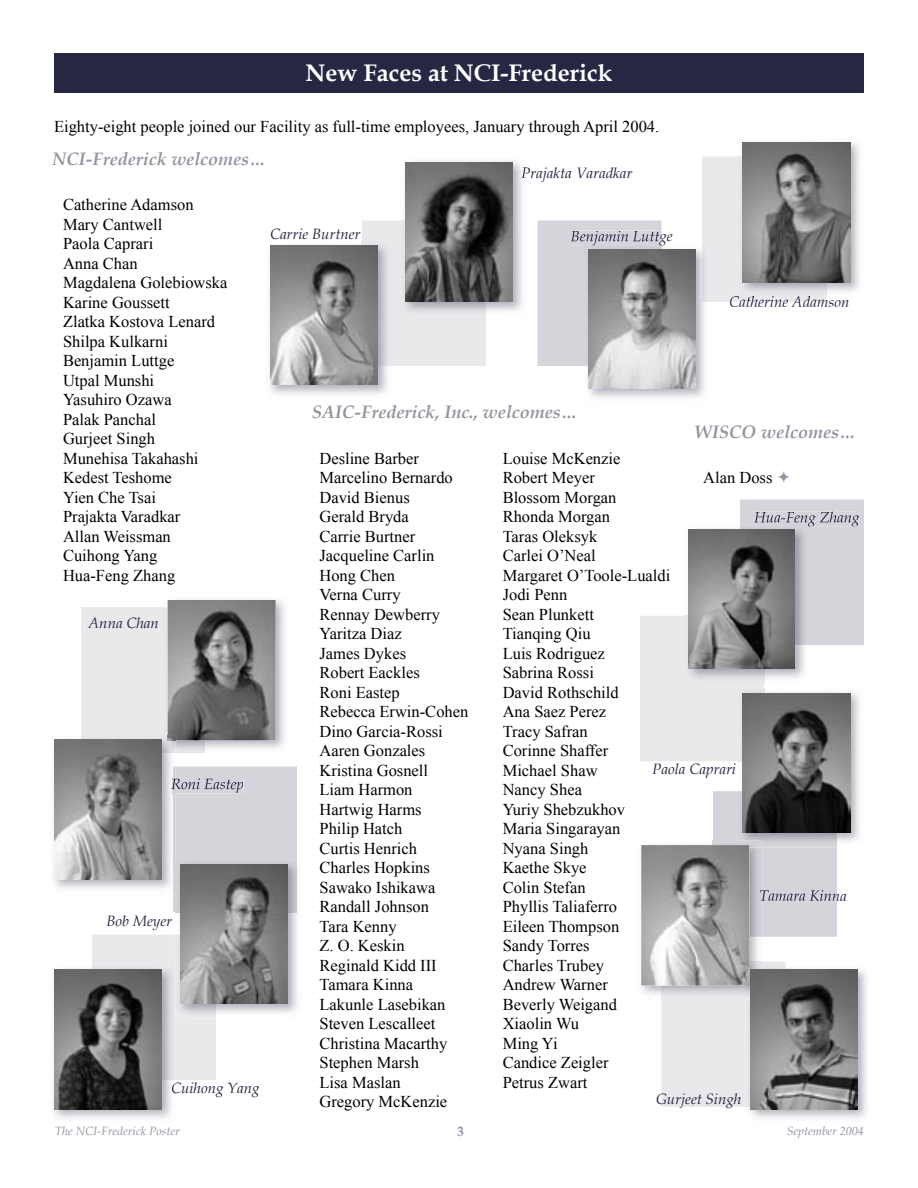
<style>
.page{position:relative;width:918px;height:1188px;background:#fff}
.page>*{position:absolute;margin:0;border:0;box-sizing:border-box;transform-origin:0 0}
.t1{font:700 24px "Book Antiqua";color:#fff}
.t2{font:italic 700 18px "Book Antiqua";color:#9393a2}
.t3{font:16.5px/19.5px "Times New Roman";color:#000}
.t4{font:italic 15px "Book Antiqua";color:#272744}
.t5{font:700 13.5px "Book Antiqua";color:#9393a2}
.t6{font:italic 12px "Book Antiqua";color:#9393a2}
</style>
<div class="page">
<div style="left:362px;top:220px;width:124px;height:146px;background:#e9e9ec"></div>
<div style="left:81px;top:608px;width:82px;height:127px;background:#e9e9ec"></div>
<div style="left:92px;top:934px;width:124px;height:146px;background:#e9e9ec"></div>
<div style="left:662px;top:961px;width:124px;height:146px;background:#e9e9ec"></div>
<div style="left:54px;top:54px;width:810px;height:39px;background:#272744"></div>
<svg style="left:640px;top:500px;width:224px;height:261px"></svg>
<img style="left:742px;top:142px;width:118px;height:150px">
<svg style="left:702px;top:156px;width:147px;height:146px;background:#e1e1e4"></svg>
<img style="left:742px;top:143px;width:108px;height:139px">
<img style="left:270px;top:241px;width:118px;height:154px">
<img style="left:362px;top:241px;width:30px;height:125px">
<img style="left:270px;top:245px;width:108px;height:140px">
<img style="left:738px;top:688px;width:126px;height:154px">
<img style="left:738px;top:688px;width:26px;height:73px">
<img style="left:742px;top:693px;width:108px;height:139px">
<img style="left:163px;top:599px;width:122px;height:150px">
<img style="left:163px;top:608px;width:42px;height:145px">
<img style="left:168px;top:600px;width:108px;height:140px">
<img style="left:54px;top:739px;width:122px;height:150px">
<img style="left:81px;top:735px;width:95px;height:18px">
<div style="left:171px;top:767px;width:126px;height:145px;background:#d4d4da"></div>
<img style="left:173px;top:778px;width:3px;height:15px">
<svg style="left:163px;top:753px;width:13px;height:2px"></svg>
<svg style="left:168px;top:735px;width:8px;height:5px"></svg>
<img style="left:54px;top:740px;width:108px;height:139px">
<img style="left:642px;top:841px;width:71px;height:159px">
<img style="left:662px;top:986px;width:83px;height:14px">
<img style="left:749px;top:937px;width:14px;height:28px">
<svg style="left:713px;top:791px;width:124px;height:146px;background:#9c9ca1"></svg>
<img style="left:738px;top:841px;width:25px;height:7px">
<img style="left:641px;top:845px;width:108px;height:141px">
<img style="left:588px;top:249px;width:117px;height:149px">
<img style="left:702px;top:244px;width:8px;height:58px">
<svg style="left:537px;top:220px;width:128px;height:146px;background:#d0d0d7"></svg>
<img style="left:588px;top:249px;width:108px;height:139px">
<img style="left:176px;top:912px;width:122px;height:101px">
<img style="left:176px;top:860px;width:121px;height:52px">
<img style="left:176px;top:934px;width:40px;height:84px">
<img style="left:180px;top:864px;width:108px;height:140px">
<img style="left:750px;top:969px;width:117px;height:150px">
<img style="left:745px;top:965px;width:41px;height:142px">
<img style="left:745px;top:965px;width:18px;height:35px">
<img style="left:745px;top:965px;width:4px;height:21px">
<img style="left:750px;top:970px;width:108px;height:139px">
<img style="left:413px;top:161px;width:110px;height:150px">
<img style="left:401px;top:220px;width:85px;height:96px">
<img style="left:521px;top:167px;width:5px;height:15px">
<img style="left:405px;top:162px;width:108px;height:140px">
<img style="left:54px;top:968px;width:118px;height:151px">
<img style="left:92px;top:965px;width:84px;height:115px">
<img style="left:172px;top:1083px;width:4px;height:11px">
<img style="left:176px;top:965px;width:1px;height:53px">
<img style="left:54px;top:970px;width:108px;height:139px">
<img style="left:684px;top:525px;width:126px;height:159px">
<img style="left:740px;top:525px;width:70px;height:120px">
<img style="left:684px;top:616px;width:80px;height:68px">
<img style="left:754px;top:525px;width:56px;height:2px">
<img style="left:688px;top:529px;width:107px;height:140px">
<h1 class="t1" style="left:305px;top:57px;width:309px">New Faces at NCI-Frederick</h1>
<p class="t3" style="left:54px;top:116px;width:607px">Eighty-eight people joined our Facility as full-time employees, January through April 2004.</p>
<p class="t2" style="left:52px;top:146px;width:216px">NCI-Frederick welcomes…</p>
<p class="t3" style="left:63px;top:194px;width:166px">Catherine Adamson<br>Mary Cantwell<br>Paola Caprari<br>Anna Chan<br>Magdalena Golebiowska<br>Karine Goussett<br>Zlatka Kostova Lenard<br>Shilpa Kulkarni<br>Benjamin Luttge<br>Utpal Munshi<br>Yasuhiro Ozawa<br>Palak Panchal<br>Gurjeet Singh<br>Munehisa Takahashi<br>Kedest Teshome<br>Yien Che Tsai<br>Prajakta Varadkar<br>Allan Weissman<br>Cuihong Yang<br>Hua-Feng Zhang</p>
<p class="t4" style="left:521px;top:162px;width:113px">Prajakta Varadkar</p>
<p class="t4" style="left:270px;top:223px;width:92px">Carrie Burtner</p>
<p class="t4" style="left:729px;top:291px;width:122px">Catherine Adamson</p>
<p class="t2" style="left:312px;top:400px;width:268px">SAIC-Frederick, Inc., welcomes…</p>
<p class="t2" style="left:694px;top:419px;width:164px">WISCO welcomes…</p>
<p class="t3" style="left:703px;top:467px;width:71px">Alan Doss</p>
<p class="t3" style="left:320px;top:448px;width:150px">Desline Barber<br>Marcelino Bernardo<br>David Bienus<br>Gerald Bryda<br>Carrie Burtner<br>Jacqueline Carlin<br>Hong Chen<br>Verna Curry<br>Rennay Dewberry<br>Yaritza Diaz<br>James Dykes<br>Robert Eackles<br>Roni Eastep<br>Rebecca Erwin-Cohen<br>Dino Garcia-Rossi<br>Aaren Gonzales<br>Kristina Gosnell<br>Liam Harmon<br>Hartwig Harms<br>Philip Hatch<br>Curtis Henrich<br>Charles Hopkins<br>Sawako Ishikawa<br>Randall Johnson<br>Tara Kenny<br>Z. O. Keskin<br>Reginald Kidd III<br>Tamara Kinna<br>Lakunle Lasebikan<br>Steven Lescalleet<br>Christina Macarthy<br>Stephen Marsh<br>Lisa Maslan<br>Gregory McKenzie</p>
<p class="t3" style="left:503px;top:448px;width:169px">Louise McKenzie<br>Robert Meyer<br>Blossom Morgan<br>Rhonda Morgan<br>Taras Oleksyk<br>Carlei O’Neal<br>Margaret O’Toole-Lualdi<br>Jodi Penn<br>Sean Plunkett<br>Tianqing Qiu<br>Luis Rodriguez<br>Sabrina Rossi<br>David Rothschild<br>Ana Saez Perez<br>Tracy Safran<br>Corinne Shaffer<br>Michael Shaw<br>Nancy Shea<br>Yuriy Shebzukhov<br>Maria Singarayan<br>Nyana Singh<br>Kaethe Skye<br>Colin Stefan<br>Phyllis Taliaferro<br>Eileen Thompson<br>Sandy Torres<br>Charles Trubey<br>Andrew Warner<br>Beverly Weigand<br>Xiaolin Wu<br>Ming Yi<br>Candice Zeigler<br>Petrus Zwart</p>
<p class="t4" style="left:88px;top:612px;width:72px">Anna Chan</p>
<p class="t4" style="left:652px;top:758px;width:85px">Paola Caprari</p>
<p class="t4" style="left:106px;top:911px;width:67px">Bob Meyer</p>
<p class="t4" style="left:171px;top:1078px;width:90px">Cuihong Yang</p>
<p class="t4" style="left:656px;top:1089px;width:87px">Gurjeet Singh</p>
<p class="t6" style="left:55px;top:1123px;width:126px">The NCI-Frederick Poster</p>
<p class="t5" style="left:457px;top:1123px;width:8px">3</p>
<p class="t6" style="left:787px;top:1123px;width:79px">September 2004</p>
</div>
